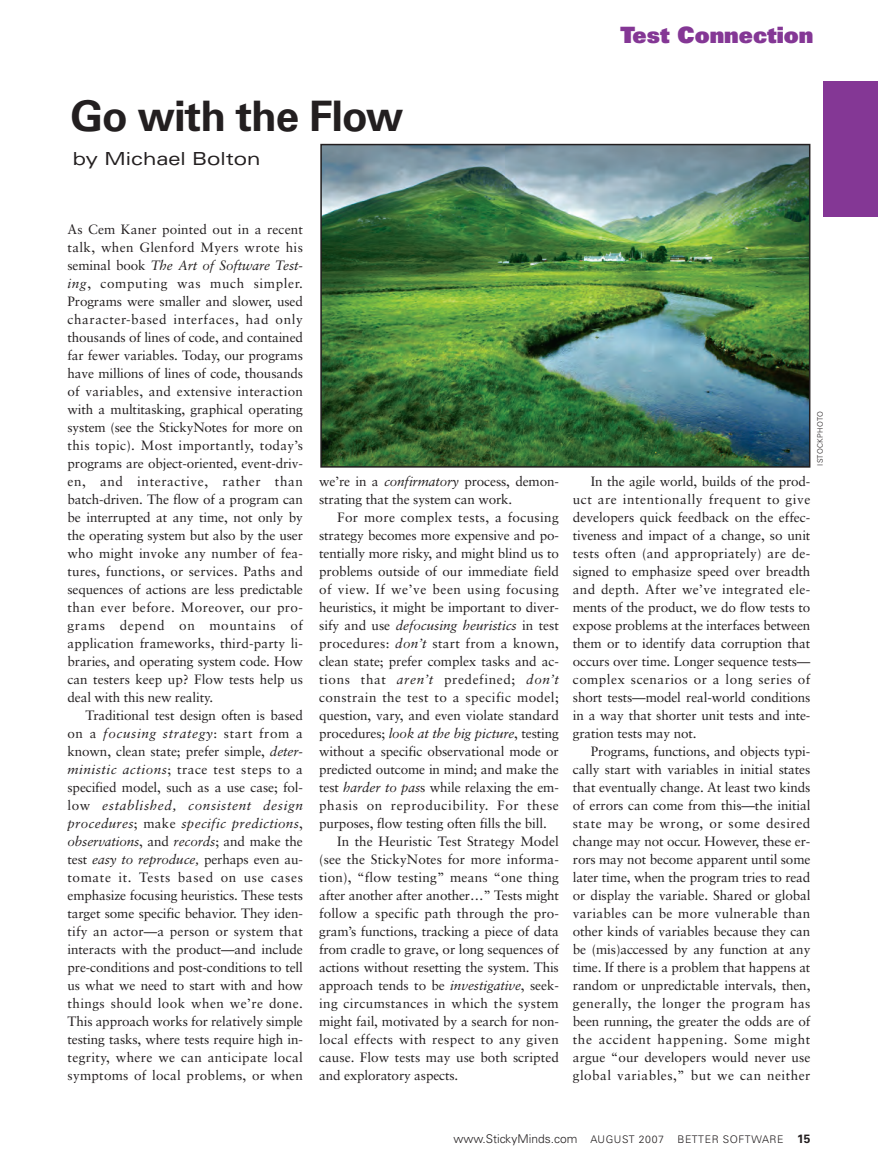
<style>
.page{position:relative;width:878px;height:1175px;background:#fff}
.page>*{position:absolute;margin:0;border:0;box-sizing:border-box;transform-origin:0 0}
.t1{font:700 42px "Univers";letter-spacing:-.02em;color:#231f20}
.t2{font:900 22.5px "Univers";color:#843795}
.t3{font:expanded 18px "Univers";color:#231f20}
.t4{font:13.5px/18px "Sabon";letter-spacing:-.01em;color:#231f20;text-align:justify}
.t5{font:13.5px "Sabon";letter-spacing:.025em;color:#231f20}
.t6{font:13.5px "Sabon";letter-spacing:.01em;color:#231f20}
.t7{font:13.5px "Sabon";letter-spacing:.045em;color:#231f20}
.t8{font:italic 13.5px "Sabon";letter-spacing:-.005em;color:#231f20}
.t9{font:13.5px "Sabon";letter-spacing:.03em;color:#231f20}
.t10{font:13.5px "Sabon";letter-spacing:.015em;color:#231f20}
.t11{font:13.5px "Sabon";letter-spacing:.02em;color:#231f20}
.t12{font:13.5px "Sabon";letter-spacing:.04em;color:#231f20}
.t13{font:300 12px "Univers";color:#231f20}
.t14{font:300 10.5px "Univers";letter-spacing:.055em;color:#231f20}
.t15{font:300 7.5px "Univers";letter-spacing:.045em;color:#231f20}
.s1{font-style:italic}
.s2{font-style:normal}
.s3{font-size:10.5px}
.s4{font-weight:700;font-size:12px}
</style>
<div class="page">
<div style="left:823px;top:81px;width:55px;height:135px;background:#843795"></div>
<img style="left:323px;top:147px;width:484px;height:317px">
<div style="left:320px;top:144px;width:490px;height:323px;border:2px solid #231f20"></div>
<h2 class="t2" style="left:620px;top:27px;width:194px">Test Connection</h2>
<h1 class="t1" style="left:70px;top:100px;width:334px">Go with the Flow</h1>
<h3 class="t3" style="left:73px;top:152px;width:189px">by Michael Bolton</h3>
<p class="t4" style="left:68px;top:221px;width:237px">As Cem Kaner pointed out in a recent talk, when Glenford Myers wrote his seminal book <span class="s1">The Art of Software Test&shy;ing</span>, computing was much simpler.<br>Programs were smaller and slower, used character-based interfaces, had only thousands of lines of code, and contained far fewer variables. Today, our programs have millions of lines of code, thousands of variables, and extensive interaction with a multitasking, graphical operating system (see the StickyNotes for more on this topic). Most importantly, today’s programs are object-oriented, event-driv&shy;en, and interactive, rather than batch-driven. The flow of a program can be interrupted at any time, not only by the operating system but also by the user who might invoke any number of fea&shy;tures, functions, or services. Paths and sequences of actions are less predictable than ever before. Moreover, our pro&shy;grams depend on mountains of application frameworks, third-party li&shy;braries, and operating system code. How can testers keep up? Flow tests help us deal with this new reality.</p>
<p class="t4" style="left:67px;top:707px;width:237px;text-indent:18px">Traditional test design often is based on a <span class="s1">focusing strategy</span>: start from a known, clean state; prefer simple, <span class="s1">deter&shy;ministic actions</span>; trace test steps to a specified model, such as a use case; fol&shy;low <span class="s1">established, consistent design procedures</span>; make <span class="s1">specific predictions</span>, <span class="s1">observations</span>, and <span class="s1">records</span>; and make the test <span class="s1">easy to reproduce,</span> perhaps even au&shy;tomate it. Tests based on use cases emphasize focusing heuristics. These tests target some specific behavior. They iden&shy;tify an actor—a person or system that interacts with the product—and include pre-conditions and post-conditions to tell us what we need to start with and how things should look when we’re done.<br>This approach works for relatively simple testing tasks, where tests require high in&shy;tegrity, where we can anticipate local symptoms of local problems, or when</p>
<p class="t4" style="left:319px;top:473px;width:241px">we’re in a <span class="s1">confirmatory</span> process, demon&shy;strating that the system can work.</p>
<p class="t5" style="left:337px;top:511px;width:223px">For more complex tests, a focusing</p>
<p class="t4" style="left:319px;top:527px;width:241px">strategy becomes more expensive and po-</p>
<p class="t4" style="left:319px;top:545px;width:241px">tentially more risky, and might blind us to</p>
<p class="t4" style="left:319px;top:563px;width:241px">problems outside of our immediate field</p>
<p class="t12" style="left:319px;top:583px;width:241px">of view. If we’ve been using focusing</p>
<p class="t4" style="left:319px;top:599px;width:241px">heuristics, it might be important to diver-</p>
<p class="t8" style="left:319px;top:619px;width:241px"><span class="s2">sify and use</span> defocusing heuristics <span class="s2">in test</span></p>
<p class="t11" style="left:319px;top:637px;width:241px">procedures: <span class="s1">don’t</span> start from a known,</p>
<p class="t4" style="left:319px;top:653px;width:241px">clean state; prefer complex tasks and ac-</p>
<p class="t7" style="left:319px;top:673px;width:241px">tions that <span class="s1">aren’t</span> predefined; <span class="s1">don’t</span></p>
<p class="t9" style="left:319px;top:691px;width:241px">constrain the test to a specific model;</p>
<p class="t4" style="left:319px;top:707px;width:241px">question, vary, and even violate standard</p>
<p class="t4" style="left:319px;top:725px;width:241px">procedures; <span class="s1">look at the big picture</span>, testing</p>
<p class="t4" style="left:319px;top:743px;width:241px">without a specific observational mode or</p>
<p class="t4" style="left:319px;top:761px;width:241px">predicted outcome in mind; and make the</p>
<p class="t4" style="left:319px;top:779px;width:241px">test <span class="s1">harder to pas</span>s while relaxing the em-</p>
<p class="t7" style="left:319px;top:799px;width:241px">phasis on reproducibility. For these</p>
<p class="t4" style="left:319px;top:815px;width:229px">purposes, flow testing often fills the bill.</p>
<p class="t4" style="left:337px;top:833px;width:223px">In the Heuristic Test Strategy Model</p>
<p class="t6" style="left:319px;top:853px;width:241px">(see the StickyNotes for more informa-</p>
<p class="t10" style="left:319px;top:871px;width:241px">tion), “flow testing” means “one thing</p>
<p class="t4" style="left:319px;top:887px;width:241px">after another after another…” Tests might</p>
<p class="t6" style="left:319px;top:907px;width:241px">follow a specific path through the pro-</p>
<p class="t4" style="left:319px;top:923px;width:241px">gram’s functions, tracking a piece of data</p>
<p class="t4" style="left:319px;top:941px;width:241px">from cradle to grave, or long sequences of</p>
<p class="t4" style="left:319px;top:959px;width:241px">actions without resetting the system. This</p>
<p class="t4" style="left:319px;top:977px;width:241px">approach tends to be <span class="s1">investigative</span>, seek-</p>
<p class="t5" style="left:319px;top:997px;width:241px">ing circumstances in which the system</p>
<p class="t4" style="left:319px;top:1013px;width:241px">might fail, motivated by a search for non-</p>
<p class="t5" style="left:319px;top:1033px;width:241px">local effects with respect to any given</p>
<p class="t4" style="left:319px;top:1049px;width:241px">cause. Flow tests may use both scripted</p>
<p class="t4" style="left:319px;top:1067px;width:141px">and exploratory aspects.</p>
<p class="t15" style="left:817px;top:466px;width:56px;rotate:-90deg">ISTOCKPHOTO</p>
<p class="t4" style="left:573px;top:473px;width:239px;text-indent:18px">In the agile world, builds of the prod&shy;uct are intentionally frequent to give developers quick feedback on the effec&shy;tiveness and impact of a change, so unit tests often (and appropriately) are de&shy;signed to emphasize speed over breadth and depth. After we’ve integrated ele&shy;ments of the product, we do flow tests to expose problems at the interfaces between them or to identify data corruption that occurs over time. Longer sequence tests— complex scenarios or a long series of short tests—model real-world conditions in a way that shorter unit tests and inte&shy;gration tests may not.</p>
<p class="t4" style="left:573px;top:743px;width:239px;text-indent:18px">Programs, functions, and objects typi&shy;cally start with variables in initial states that eventually change. At least two kinds of errors can come from this—the initial state may be wrong, or some desired change may not occur. However, these er&shy;rors may not become apparent until some later time, when the program tries to read or display the variable. Shared or global variables can be more vulnerable than other kinds of variables because they can be (mis)accessed by any function at any time. If there is a problem that happens at random or unpredictable intervals, then, generally, the longer the program has been running, the greater the odds are of the accident happening. Some might argue “our developers would never use global variables,” but we can neither</p>
<p class="t13" style="left:453px;top:1134px;width:212px">www.StickyMinds.com <span class="s3">AUGUST 2007</span></p>
<p class="t14" style="left:677px;top:1135px;width:134px">BETTER SOFTWARE <span class="s4">15</span></p>
</div>
